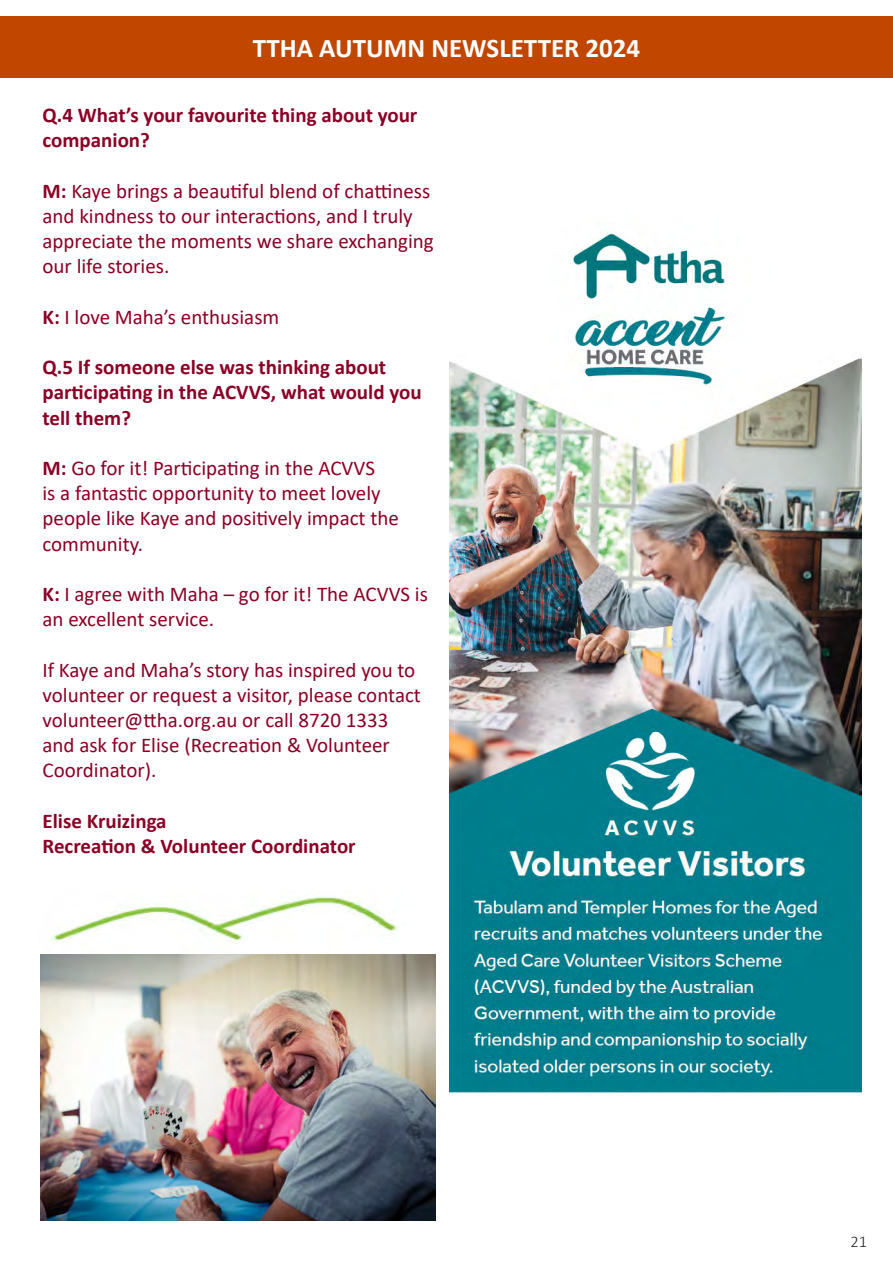
<style>
.page{position:relative;width:893px;height:1263px;background:#fff}
.page>*{position:absolute;margin:0;border:0;box-sizing:border-box;transform-origin:0 0}
.t1{font:700 27px "Calibri";color:#fff}
.t2{font:21px/25.2px "Calibri";color:#8b0025}
.t3{font:700 21px/25.2px "Calibri";color:#8b0025}
.t4{font:300 16.5px "Calibri";color:#231f20}
.s1{font-weight:700}
</style>
<div class="page">
<div style="left:0;top:16px;width:893px;height:62px;background:#c14600"></div>
<img style="left:50px;top:895px;width:349px;height:47px">
<img style="left:40px;top:955px;width:396px;height:265px">
<img style="left:450px;top:231px;width:411px;height:862px">
<p class="t1" style="left:253px;top:29px;width:389px">TTHA AUTUMN NEWSLETTER 2024</p>
<p class="t3" style="left:43px;top:102px;width:376px">Q.4 What’s your favourite thing about your companion?</p>
<p class="t2" style="left:43px;top:178px;width:393px"><span class="s1">M:</span> Kaye brings a beautiful blend of chattiness and kindness to our interactions, and I truly appreciate the moments we share exchanging our life stories.</p>
<p class="t2" style="left:43px;top:304px;width:238px"><span class="s1">K:</span> I love Maha’s enthusiasm</p>
<p class="t3" style="left:43px;top:354px;width:381px">Q.5 If someone else was thinking about participating in the ACVVS, what would you tell them?</p>
<p class="t2" style="left:43px;top:455px;width:358px"><span class="s1">M:</span> Go for it! Participating in the ACVVS<br>is a fantastic opportunity to meet lovely people like Kaye and positively impact the community.</p>
<p class="t2" style="left:43px;top:581px;width:387px"><span class="s1">K:</span> I agree with Maha – go for it! The ACVVS is an excellent service.</p>
<p class="t2" style="left:43px;top:656px;width:380px">If Kaye and Maha’s story has inspired you to volunteer or request a visitor, please contact volunteer@ttha.org.au or call 8720 1333 and ask for Elise (Recreation &amp; Volunteer Coordinator).</p>
<p class="t3" style="left:43px;top:808px;width:126px">Elise Kruizinga</p>
<p class="t3" style="left:43px;top:833px;width:315px">Recreation &amp; Volunteer Coordinator</p>
<p class="t4" style="left:850px;top:1231px;width:18px">21</p>
</div>
